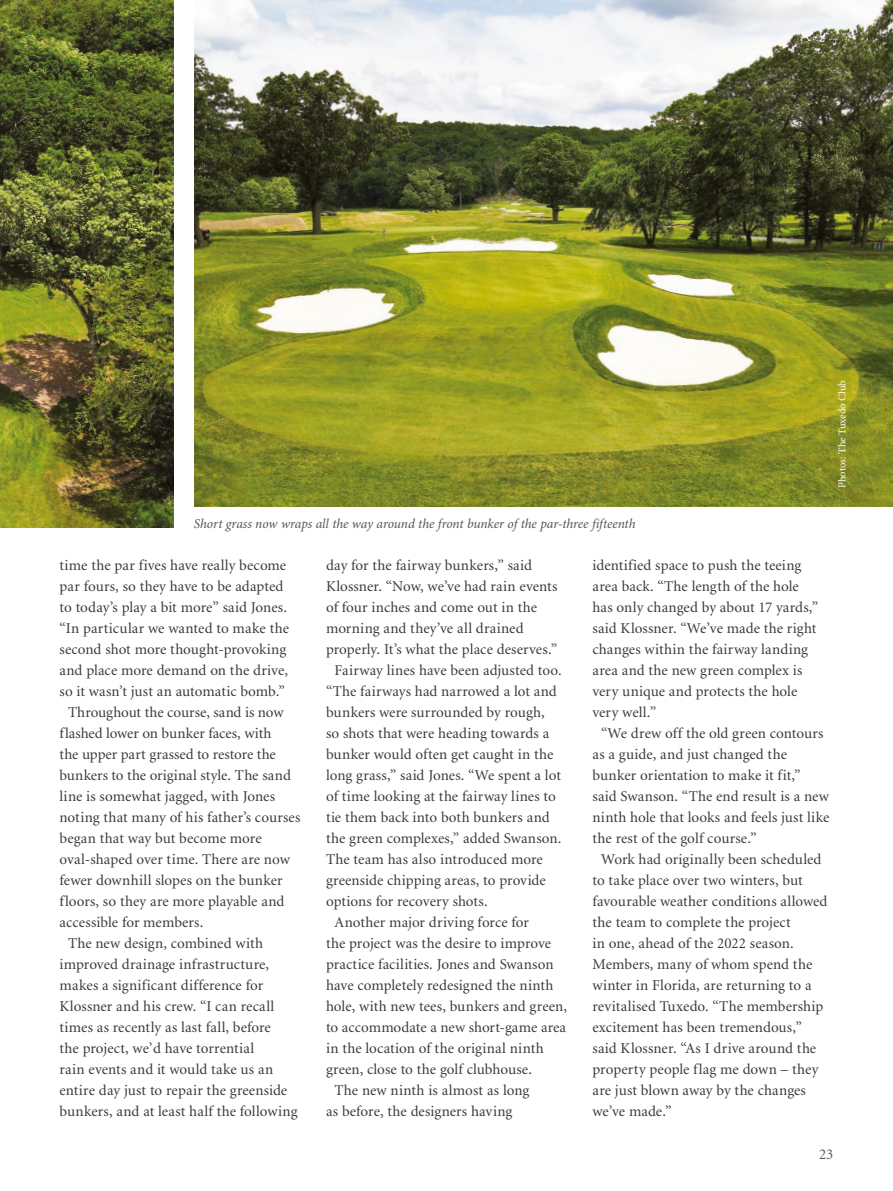
<style>
.page{position:relative;width:893px;height:1191px;background:#fff}
.page>*{position:absolute;margin:0;border:0;box-sizing:border-box;transform-origin:0 0}
.t1{font:15px "Minion";letter-spacing:.005em;color:#3a3a39}
.t2{font:15px "Minion";color:#565655}
.t3{font:italic 13.5px "Minion Pro";letter-spacing:-.01em;color:#565655}
.t4{font:10.5px "Minion Pro";letter-spacing:-.005em;color:#fff}
</style>
<div class="page">
<img style="left:0;top:0;width:173px;height:528px">
<img style="left:194px;top:0;width:699px;height:507px">
<p class="t4" style="left:835px;top:488px;width:109px;rotate:-90deg">Photos: The Tuxedo Club</p>
<p class="t3" style="left:194px;top:514px;width:443px">Short grass now wraps all the way around the front bunker of the par-three fifteenth</p>
<p class="t1" style="left:60px;top:557px;width:228px">time the par fives have really become</p>
<p class="t1" style="left:60px;top:578px;width:226px">par fours, so they have to be adapted</p>
<p class="t1" style="left:60px;top:599px;width:229px">to today’s play a bit more” said Jones.</p>
<p class="t1" style="left:60px;top:620px;width:231px">“In particular we wanted to make the</p>
<p class="t1" style="left:60px;top:641px;width:228px">second shot more thought-provoking</p>
<p class="t1" style="left:60px;top:662px;width:230px">and place more demand on the drive,</p>
<p class="t1" style="left:60px;top:683px;width:227px">so it wasn’t just an automatic bomb.”</p>
<p class="t1" style="left:68px;top:704px;width:217px">Throughout the course, sand is now</p>
<p class="t1" style="left:60px;top:725px;width:214px">flashed lower on bunker faces, with</p>
<p class="t1" style="left:60px;top:746px;width:218px">the upper part grassed to restore the</p>
<p class="t1" style="left:60px;top:767px;width:233px">bunkers to the original style. The sand</p>
<p class="t1" style="left:60px;top:788px;width:217px">line is somewhat jagged, with Jones</p>
<p class="t1" style="left:60px;top:809px;width:242px">noting that many of his father’s courses</p>
<p class="t1" style="left:60px;top:830px;width:204px">began that way but become more</p>
<p class="t1" style="left:60px;top:851px;width:232px">oval-shaped over time. There are now</p>
<p class="t1" style="left:60px;top:872px;width:225px">fewer downhill slopes on the bunker</p>
<p class="t1" style="left:60px;top:893px;width:226px">floors, so they are more playable and</p>
<p class="t1" style="left:60px;top:914px;width:145px">accessible for members.</p>
<p class="t1" style="left:68px;top:935px;width:197px">The new design, combined with</p>
<p class="t1" style="left:60px;top:956px;width:211px">improved drainage infrastructure,</p>
<p class="t1" style="left:60px;top:977px;width:205px">makes a significant difference for</p>
<p class="t1" style="left:60px;top:998px;width:216px">Klossner and his crew. “I can recall</p>
<p class="t1" style="left:60px;top:1019px;width:213px">times as recently as last fall, before</p>
<p class="t1" style="left:60px;top:1040px;width:196px">the project, we’d have torrential</p>
<p class="t1" style="left:60px;top:1061px;width:215px">rain events and it would take us an</p>
<p class="t1" style="left:60px;top:1082px;width:229px">entire day just to repair the greenside</p>
<p class="t1" style="left:60px;top:1103px;width:240px">bunkers, and at least half the following</p>
<p class="t1" style="left:326px;top:557px;width:207px">day for the fairway bunkers,” said</p>
<p class="t1" style="left:326px;top:578px;width:233px">Klossner. “Now, we’ve had rain events</p>
<p class="t1" style="left:326px;top:599px;width:213px">of four inches and come out in the</p>
<p class="t1" style="left:326px;top:620px;width:199px">morning and they’ve all drained</p>
<p class="t1" style="left:326px;top:641px;width:233px">properly. It’s what the place deserves.”</p>
<p class="t1" style="left:334px;top:662px;width:229px">Fairway lines have been adjusted too.</p>
<p class="t1" style="left:326px;top:683px;width:232px">“The fairways had narrowed a lot and</p>
<p class="t1" style="left:326px;top:704px;width:220px">bunkers were surrounded by rough,</p>
<p class="t1" style="left:326px;top:725px;width:225px">so shots that were heading towards a</p>
<p class="t1" style="left:326px;top:746px;width:229px">bunker would often get caught in the</p>
<p class="t1" style="left:326px;top:767px;width:236px">long grass,” said Jones. “We spent a lot</p>
<p class="t1" style="left:326px;top:788px;width:231px">of time looking at the fairway lines to</p>
<p class="t1" style="left:326px;top:809px;width:225px">tie them back into both bunkers and</p>
<p class="t1" style="left:326px;top:830px;width:237px">the green complexes,” added Swanson.</p>
<p class="t1" style="left:326px;top:851px;width:218px">The team has also introduced more</p>
<p class="t1" style="left:326px;top:872px;width:221px">greenside chipping areas, to provide</p>
<p class="t1" style="left:326px;top:893px;width:163px">options for recovery shots.</p>
<p class="t1" style="left:334px;top:914px;width:196px">Another major driving force for</p>
<p class="t1" style="left:326px;top:935px;width:227px">the project was the desire to improve</p>
<p class="t1" style="left:326px;top:956px;width:229px">practice facilities. Jones and Swanson</p>
<p class="t1" style="left:326px;top:977px;width:229px">have completely redesigned the ninth</p>
<p class="t1" style="left:326px;top:998px;width:242px">hole, with new tees, bunkers and green,</p>
<p class="t1" style="left:326px;top:1019px;width:242px">to accommodate a new short-game area</p>
<p class="t1" style="left:326px;top:1040px;width:219px">in the location of the original ninth</p>
<p class="t1" style="left:326px;top:1061px;width:207px">green, close to the golf clubhouse.</p>
<p class="t1" style="left:334px;top:1082px;width:196px">The new ninth is almost as long</p>
<p class="t1" style="left:326px;top:1103px;width:188px">as before, the designers having</p>
<p class="t1" style="left:592px;top:557px;width:210px">identified space to push the teeing</p>
<p class="t1" style="left:592px;top:578px;width:208px">area back. “The length of the hole</p>
<p class="t1" style="left:592px;top:599px;width:227px">has only changed by about 17 yards,”</p>
<p class="t1" style="left:592px;top:620px;width:226px">said Klossner. “We’ve made the right</p>
<p class="t1" style="left:592px;top:641px;width:217px">changes within the fairway landing</p>
<p class="t1" style="left:592px;top:662px;width:211px">area and the new green complex is</p>
<p class="t1" style="left:592px;top:683px;width:206px">very unique and protects the hole</p>
<p class="t1" style="left:592px;top:704px;width:65px">very well.”</p>
<p class="t1" style="left:601px;top:725px;width:224px">“We drew off the old green contours</p>
<p class="t1" style="left:592px;top:746px;width:196px">as a guide, and just changed the</p>
<p class="t1" style="left:592px;top:767px;width:210px">bunker orientation to make it fit,”</p>
<p class="t1" style="left:592px;top:788px;width:238px">said Swanson. “The end result is a new</p>
<p class="t1" style="left:592px;top:809px;width:238px">ninth hole that looks and feels just like</p>
<p class="t1" style="left:592px;top:830px;width:166px">the rest of the golf course.”</p>
<p class="t1" style="left:601px;top:851px;width:222px">Work had originally been scheduled</p>
<p class="t1" style="left:592px;top:872px;width:212px">to take place over two winters, but</p>
<p class="t1" style="left:592px;top:893px;width:237px">favourable weather conditions allowed</p>
<p class="t1" style="left:592px;top:914px;width:200px">the team to complete the project</p>
<p class="t1" style="left:592px;top:935px;width:203px">in one, ahead of the 2022 season.</p>
<p class="t1" style="left:592px;top:956px;width:221px">Members, many of whom spend the</p>
<p class="t1" style="left:592px;top:977px;width:221px">winter in Florida, are returning to a</p>
<p class="t1" style="left:592px;top:998px;width:232px">revitalised Tuxedo. “The membership</p>
<p class="t1" style="left:592px;top:1019px;width:211px">excitement has been tremendous,”</p>
<p class="t1" style="left:592px;top:1040px;width:225px">said Klossner. “As I drive around the</p>
<p class="t1" style="left:592px;top:1061px;width:227px">property people flag me down – they</p>
<p class="t1" style="left:592px;top:1082px;width:215px">are just blown away by the changes</p>
<p class="t1" style="left:592px;top:1103px;width:81px">we’ve made.”</p>
<p class="t2" style="left:819px;top:1146px;width:16px">23</p>
</div>
